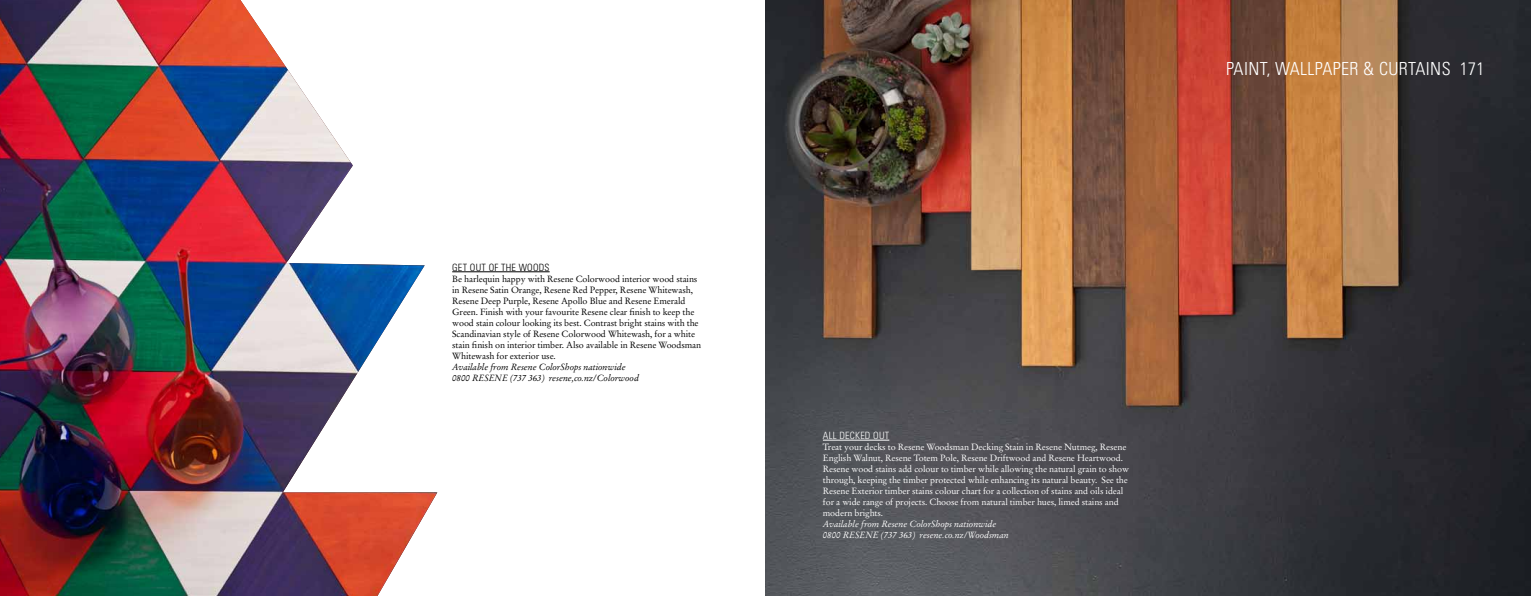
<style>
.page{position:relative;width:1531px;height:596px;background:#fff}
.page>*{position:absolute;margin:0;border:0;box-sizing:border-box;transform-origin:0 0}
.t1{font:300 condensed 18px "Univers";letter-spacing:.02em;color:#fff}
.t2{font:300 condensed 10px "Univers";color:#000}
.t3{font:300 condensed 10px "Univers";color:#fff}
.t4{font:9px/11px "Stempel Garamond";letter-spacing:-.01em;color:#fff}
.t5{font:9px/11px "Stempel Garamond";letter-spacing:-.01em;color:#000}
.t6{font:italic 9px/11px "Stempel Garamond";letter-spacing:-.01em;color:#000}
.t7{font:italic 9px/11px "Stempel Garamond";letter-spacing:-.01em;color:#fff}
</style>
<div class="page">
<img style="left:765px;top:0;width:766px;height:410px">
<img style="left:765px;top:410px;width:766px;height:185px">
<hr style="left:823px;top:439px;width:66px;height:1px;background:#fff">
<img style="left:0;top:0;width:437px;height:595px">
<hr style="left:452px;top:271px;width:98px;height:1px;background:#000">
<p class="t2" style="left:452px;top:261px;width:6px">GET</p>
<p class="t2" style="left:470px;top:261px;width:7px">OUT</p>
<p class="t2" style="left:489px;top:261px;width:19px">OF THE</p>
<p class="t2" style="left:519px;top:261px;width:15px">WOODS</p>
<p class="t5" style="left:452px;top:273px;width:250px">Be harlequin happy with Resene Colorwood interior wood stains in Resene Satin Orange, Resene Red Pepper, Resene Whitewash, Resene Deep Purple, Resene Apollo Blue and Resene Emerald Green. Finish with your favourite Resene clear finish to keep the wood stain colour looking its best. Contrast bright stains with the Scandinavian style of Resene Colorwood Whitewash, for a white stain finish on interior timber. Also available in Resene Woodsman Whitewash for exterior use.</p>
<p class="t6" style="left:452px;top:361px;width:188px">Available from Resene ColorShops nationwide<br>0800 RESENE (737 363) resene,co.nz/Colorwood</p>
<h1 class="t1" style="left:1226px;top:58px;width:260px">PAINT, WALLPAPER &amp; CURTAINS 171</h1>
<p class="t3" style="left:823px;top:429px;width:57px">ALL DECKEDOUT</p>
<p class="t4" style="left:823px;top:441px;width:308px">Treat your decks to Resene Woodsman Decking Stain in Resene Nutmeg, Resene English Walnut, Resene Totem Pole, Resene Driftwood and Resene Heartwood.<br>Resene wood stains add colour to timber while allowing the natural grain to show through, keeping the timber protected while enhancing its natural beauty. See the Resene Exterior timber stains colour chart for a collection of stains and oils ideal for a wide range of projects. Choose from natural timber hues, limed stains and modern brights.</p>
<p class="t7" style="left:823px;top:518px;width:187px">Available from Resene ColorShops nationwide<br>0800 RESENE (737 363) resene.co.nz/Woodsman</p>
</div>
